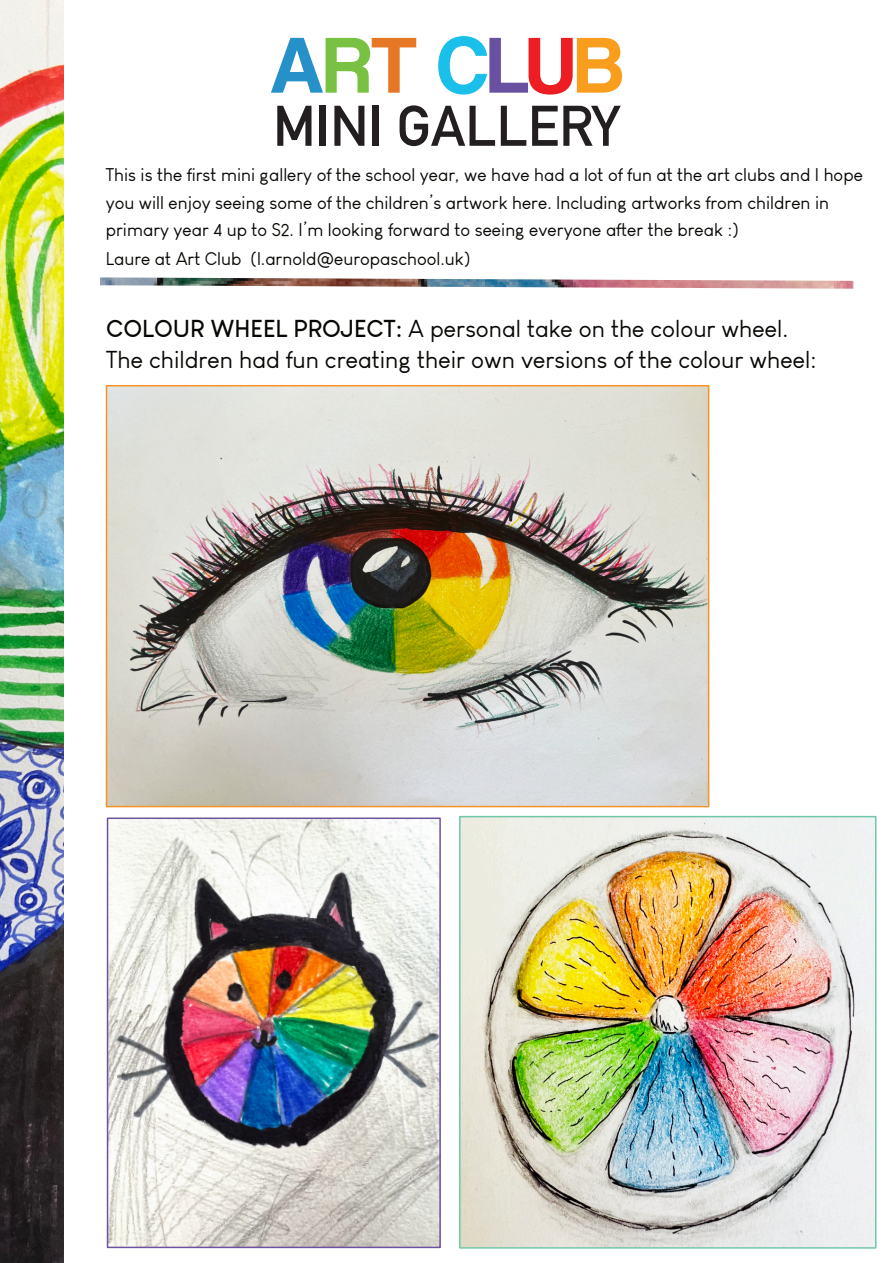
<style>
.page{position:relative;width:893px;height:1263px;background:#fff}
.page>*{position:absolute;margin:0;border:0;box-sizing:border-box;transform-origin:0 0}
.t1{font:82.5px "Coolvetica Rg";color:#2690c8}
.t2{font:700 56.25px "DIN Alternate";color:#231f20}
.t3{font:24px/31.3px "Louis George Cafe";color:#080704}
.t4{font:18px/28px "Louis George Cafe";color:#080704}
.s1{color:#79c142}
.s2{color:#e57725}
.s3{color:#1ac0ea}
.s4{color:#6951a1}
.s5{color:#ee1d23}
.s6{color:#f89d1c}
.s7{font-weight:700}
</style>
<div class="page">
<img style="left:100px;top:277px;width:753px;height:12px">
<img style="left:462px;top:819px;width:411px;height:427px">
<div style="left:459px;top:816px;width:417px;height:433px;border:2px solid #70c7a8"></div>
<img style="left:109px;top:388px;width:597px;height:416px">
<div style="left:106px;top:385px;width:603px;height:422px;border:2px solid #f69226"></div>
<img style="left:110px;top:820px;width:328px;height:425px">
<div style="left:107px;top:817px;width:334px;height:431px;border:2px solid #6d52a1"></div>
<img style="left:0;top:0;width:64px;height:1263px">
<h1 class="t1" style="left:271px;top:29px;width:353px">A<span class="s1">R</span><span class="s2">T</span> <span class="s3">C</span><span class="s4">L</span><span class="s5">U</span><span class="s6">B</span></h1>
<h2 class="t2" style="left:273px;top:102px;width:348px">MINI GALLERY</h2>
<p class="t4" style="left:106px;top:162px;width:759px">This is the first mini gallery of the school year, we have had a lot of fun at the art clubs and I hope you will enjoy seeing some of the children’s artwork here. Including artworks from children in primary year 4 up to S2. I’m looking forward to seeing everyone after the break :)<br>Laure at Art Club (l.arnold@europaschool.uk)</p>
<h3 class="t3" style="left:106px;top:315px;width:712px"><span class="s7">COLOUR WHEEL PROJECT:</span> A personal take on the colour wheel.<br>The children had fun creating their own versions of the colour wheel:</h3>
</div>
